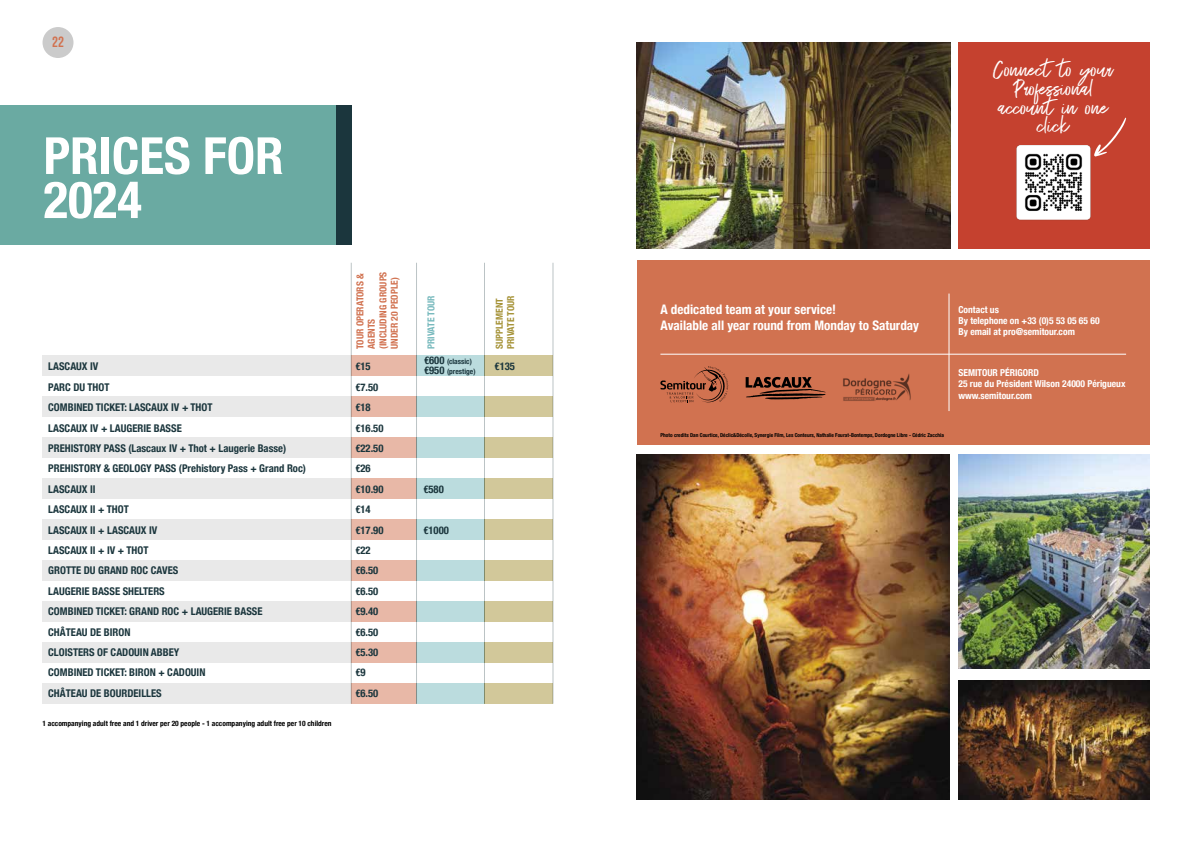
<style>
.page{position:relative;width:1191px;height:842px;background:#fff}
.page>*{position:absolute;margin:0;border:0;box-sizing:border-box;transform-origin:0 0}
.t1{font:700 condensed 51.2px/44.1px "Helvetica Neue";color:#fff}
.t2{font:23.9px/18.6px "Exceptional";color:#fff;text-align:center}
.t3{font:700 14.8px "Bebas Neue";color:#d17250}
.t4{font:700 condensed 13.2px/15.8px "Helvetica Neue";color:#fff}
.t5{font:700 condensed 10.6px "Helvetica Neue";color:#1b363d}
.t6{font:700 condensed 9.6px/11.5px "Helvetica Neue";color:#fff}
.t7{font:700 condensed 9.6px/11.5px "Helvetica Neue";color:#d17250}
.t8{font:700 condensed 9.6px/11.5px "Helvetica Neue";color:#a59236}
.t9{font:700 condensed 9.6px "Helvetica Neue";color:#77b9bd}
.t10{font:700 condensed 7.4px "Helvetica Neue";color:#000}
.t11{font:700 condensed 7.4px/9.6px "Helvetica Neue";color:#1b363d}
.t12{font:700 condensed 5.4px "Helvetica Neue";color:#000}
.s1{font-size:10.6px}
</style>
<div class="page">
<div style="left:637px;top:261px;width:512px;height:184px;background:#d17250"></div>
<img style="left:958px;top:455px;width:191px;height:214px">
<img style="left:637px;top:455px;width:312px;height:344px">
<svg style="left:745px;top:377px;width:80px;height:22px"></svg>
<svg style="left:660px;top:366px;width:68px;height:37px"></svg>
<img style="left:843px;top:374px;width:68px;height:27px">
<img style="left:958px;top:681px;width:191px;height:118px">
<img style="left:637px;top:43px;width:313px;height:206px">
<div style="left:958px;top:43px;width:191px;height:206px;background:#c5412f"></div>
<img style="left:1016px;top:146px;width:75px;height:74px">
<svg style="left:1094px;top:118px;width:32px;height:39px"></svg>
<div style="left:43px;top:27px;width:30px;height:31px;background:#cbcbcb;border-radius:50%"></div>
<div style="left:351px;top:355px;width:65px;height:20px;background:#e8b8a7"></div>
<div style="left:351px;top:396px;width:65px;height:20px;background:#e8b8a7"></div>
<div style="left:351px;top:437px;width:65px;height:20px;background:#e8b8a7"></div>
<div style="left:351px;top:478px;width:65px;height:21px;background:#e8b8a7"></div>
<div style="left:351px;top:519px;width:65px;height:21px;background:#e8b8a7"></div>
<div style="left:351px;top:560px;width:65px;height:21px;background:#e8b8a7"></div>
<div style="left:351px;top:601px;width:65px;height:21px;background:#e8b8a7"></div>
<div style="left:351px;top:642px;width:65px;height:21px;background:#e8b8a7"></div>
<div style="left:351px;top:683px;width:65px;height:21px;background:#e8b8a7"></div>
<div style="left:416px;top:355px;width:68px;height:20px;background:#bbdcde"></div>
<div style="left:416px;top:396px;width:68px;height:20px;background:#bbdcde"></div>
<div style="left:416px;top:437px;width:68px;height:20px;background:#bbdcde"></div>
<div style="left:416px;top:478px;width:68px;height:21px;background:#bbdcde"></div>
<div style="left:416px;top:519px;width:68px;height:21px;background:#bbdcde"></div>
<div style="left:416px;top:560px;width:68px;height:21px;background:#bbdcde"></div>
<div style="left:416px;top:601px;width:68px;height:21px;background:#bbdcde"></div>
<div style="left:416px;top:642px;width:68px;height:21px;background:#bbdcde"></div>
<div style="left:416px;top:683px;width:68px;height:21px;background:#bbdcde"></div>
<div style="left:484px;top:355px;width:69px;height:20px;background:#d2c89a"></div>
<div style="left:484px;top:396px;width:69px;height:20px;background:#d2c89a"></div>
<div style="left:484px;top:437px;width:69px;height:20px;background:#d2c89a"></div>
<div style="left:484px;top:478px;width:69px;height:21px;background:#d2c89a"></div>
<div style="left:484px;top:519px;width:69px;height:21px;background:#d2c89a"></div>
<div style="left:484px;top:560px;width:69px;height:21px;background:#d2c89a"></div>
<div style="left:484px;top:601px;width:69px;height:21px;background:#d2c89a"></div>
<div style="left:484px;top:642px;width:69px;height:21px;background:#d2c89a"></div>
<div style="left:484px;top:683px;width:69px;height:21px;background:#d2c89a"></div>
<div style="left:43px;top:355px;width:308px;height:20px;background:#e9e9e9"></div>
<div style="left:43px;top:396px;width:308px;height:20px;background:#e9e9e9"></div>
<div style="left:43px;top:437px;width:308px;height:20px;background:#e9e9e9"></div>
<div style="left:43px;top:478px;width:308px;height:21px;background:#e9e9e9"></div>
<div style="left:43px;top:519px;width:308px;height:21px;background:#e9e9e9"></div>
<div style="left:43px;top:560px;width:308px;height:21px;background:#e9e9e9"></div>
<div style="left:43px;top:601px;width:308px;height:21px;background:#e9e9e9"></div>
<div style="left:43px;top:642px;width:308px;height:21px;background:#e9e9e9"></div>
<div style="left:43px;top:683px;width:308px;height:21px;background:#e9e9e9"></div>
<hr style="left:484px;top:263px;width:1px;height:441px;background:#1b363d">
<hr style="left:553px;top:263px;width:1px;height:441px;background:#1b363d">
<hr style="left:351px;top:263px;width:1px;height:441px;background:#1b363d">
<hr style="left:416px;top:263px;width:1px;height:441px;background:#1b363d">
<div style="left:0;top:106px;width:336px;height:139px;background:#6aaaa2"></div>
<div style="left:336px;top:106px;width:15px;height:139px;background:#1b363d"></div>
<hr style="left:660px;top:354px;width:466px;height:1px;background:#fff">
<hr style="left:948px;top:294px;width:1px;height:117px;background:#fff">
<h3 class="t3" style="left:52px;top:33px;width:13px">22</h3>
<h1 class="t1" style="left:44px;top:130px;width:241px">PRICES FOR<br>2024</h1>
<p class="t7" style="left:354px;top:349px;width:79px;rotate:-90deg">TOUR OPERATORS &amp;<br>AGENTS<br>(INCLUDING GROUPS<br>UNDER 20 PEOPLE)</p>
<p class="t9" style="left:423px;top:349px;width:55px;rotate:-90deg">PRIVATE TOUR</p>
<p class="t8" style="left:493px;top:349px;width:55px;rotate:-90deg">SUPPLEMENT<br>PRIVATE TOUR</p>
<p class="t11" style="left:424px;top:356px;width:53px"><span class="s1">€600</span> (classic) <span class="s1">€950</span> (prestige)</p>
<p class="t5" style="left:48px;top:358px;width:52px">LASCAUX IV</p>
<p class="t5" style="left:355px;top:358px;width:17px">€15</p>
<p class="t5" style="left:494px;top:358px;width:22px">€135</p>
<p class="t5" style="left:48px;top:378px;width:63px">PARC DU THOT</p>
<p class="t5" style="left:355px;top:378px;width:24px">€7.50</p>
<p class="t5" style="left:48px;top:399px;width:166px">COMBINED TICKET: LASCAUX IV + THOT</p>
<p class="t5" style="left:355px;top:399px;width:17px">€18</p>
<p class="t5" style="left:48px;top:419px;width:135px">LASCAUX IV + LAUGERIE BASSE</p>
<p class="t5" style="left:355px;top:419px;width:30px">€16.50</p>
<p class="t5" style="left:48px;top:439px;width:239px">PREHISTORY PASS (Lascaux IV + Thot + Laugerie Basse)</p>
<p class="t5" style="left:355px;top:439px;width:30px">€22.50</p>
<p class="t5" style="left:48px;top:460px;width:259px">PREHISTORY &amp; GEOLOGY PASS (Prehistory Pass + Grand Roc)</p>
<p class="t5" style="left:355px;top:460px;width:17px">€26</p>
<p class="t5" style="left:48px;top:480px;width:49px">LASCAUX II</p>
<p class="t5" style="left:355px;top:480px;width:30px">€10.90</p>
<p class="t5" style="left:423px;top:480px;width:22px">€580</p>
<p class="t5" style="left:48px;top:501px;width:82px">LASCAUX II + THOT</p>
<p class="t5" style="left:355px;top:501px;width:17px">€14</p>
<p class="t5" style="left:48px;top:521px;width:111px">LASCAUX II + LASCAUX IV</p>
<p class="t5" style="left:355px;top:521px;width:30px">€17.90</p>
<p class="t5" style="left:423px;top:521px;width:27px">€1000</p>
<p class="t5" style="left:48px;top:541px;width:102px">LASCAUX II + IV + THOT</p>
<p class="t5" style="left:355px;top:541px;width:17px">€22</p>
<p class="t5" style="left:48px;top:562px;width:131px">GROTTE DU GRAND ROC CAVES</p>
<p class="t5" style="left:355px;top:562px;width:24px">€6.50</p>
<p class="t5" style="left:48px;top:582px;width:118px">LAUGERIE BASSE SHELTERS</p>
<p class="t5" style="left:355px;top:582px;width:24px">€6.50</p>
<p class="t5" style="left:48px;top:603px;width:216px">COMBINED TICKET: GRAND ROC + LAUGERIE BASSE</p>
<p class="t5" style="left:355px;top:603px;width:24px">€9.40</p>
<p class="t5" style="left:48px;top:623px;width:84px">CHÂTEAU DE BIRON</p>
<p class="t5" style="left:355px;top:623px;width:24px">€6.50</p>
<p class="t5" style="left:48px;top:643px;width:133px">CLOISTERS OF CADOUIN ABBEY</p>
<p class="t5" style="left:355px;top:643px;width:24px">€5.30</p>
<p class="t5" style="left:48px;top:664px;width:159px">COMBINED TICKET: BIRON + CADOUIN</p>
<p class="t5" style="left:355px;top:664px;width:12px">€9</p>
<p class="t5" style="left:48px;top:684px;width:115px">CHÂTEAU DE BOURDEILLES</p>
<p class="t5" style="left:355px;top:684px;width:24px">€6.50</p>
<p class="t10" style="left:43px;top:717px;width:290px">1 accompanying adult free and 1 driver per 20 people - 1 accompanying adult free per 10 children</p>
<h2 class="t2" style="left:993px;top:57px;width:121px">Connect to your<br>Professional account in one click</h2>
<p class="t4" style="left:660px;top:300px;width:260px">A dedicated team at your service!<br>Available all year round from Monday to Saturday</p>
<p class="t12" style="left:660px;top:430px;width:285px">Photo credits Dan Courtice, Déclic&amp;Décolle, Synergie Film, Les Conteurs, Nathalie Fourat-Bontemps, Dordogne Libre - Cédric Zacchia</p>
<p class="t6" style="left:958px;top:303px;width:143px">Contact us<br>By telephone on +33 (0)5 53 05 65 60<br>By email at pro@semitour.com</p>
<p class="t6" style="left:958px;top:366px;width:168px">SEMITOUR PÉRIGORD<br>25 rue du Président Wilson 24000 Périgueux www.semitour.com</p>
</div>
